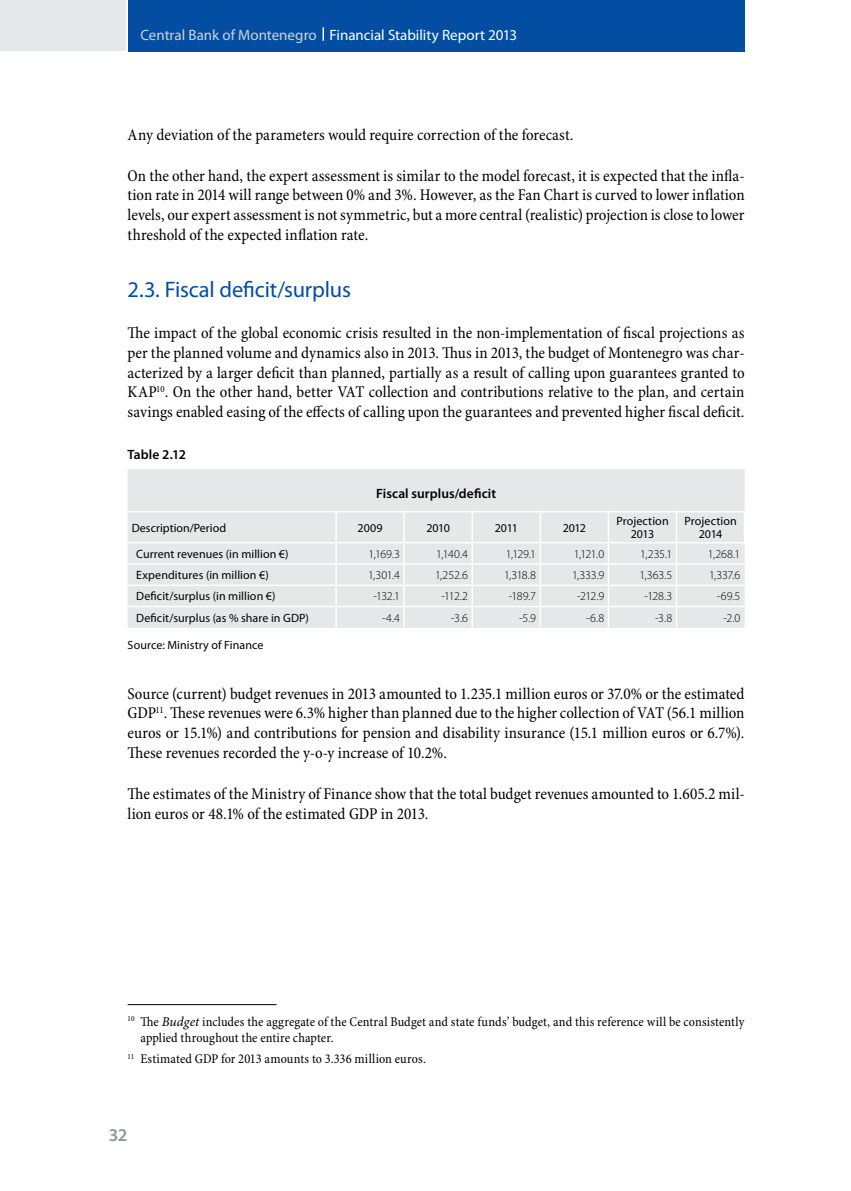
<style>
.page{position:relative;width:851px;height:1191px;background:#fff}
.page>*{position:absolute;margin:0;border:0;box-sizing:border-box;transform-origin:0 0}
.t1{font:22.5px "Myriad Pro";letter-spacing:-.01em;color:#034ea2}
.t2{font:600 18px "Myriad Pro";color:#939598}
.t3{font:condensed 16.5px/19.8px "Minion Pro";color:#000;text-align:justify}
.t4{font:15px "Myriad Pro";color:#fff}
.t5{font:condensed 13.5px/16.2px "Minion Pro";letter-spacing:.005em;color:#000}
.t6{font:600 13.5px "Myriad Pro";letter-spacing:.005em;color:#000}
.t7{font:12px/13.5px "Myriad Pro";letter-spacing:.005em;color:#000;text-align:center}
.t8{font:300 12px "Myriad Pro";letter-spacing:-.025em;color:#000}
.s1{color:#d1d3d4}
.s2{font-style:italic;font-stretch:normal}
</style>
<div class="page">
<div style="left:0;top:0;width:125px;height:51px;background:#e6e7e8"></div>
<div style="left:128px;top:0;width:616px;height:51px;background:#034ea2"></div>
<svg style="left:322px;top:27px;width:2px;height:14px"></svg>
<div style="left:128px;top:469px;width:616px;height:159px;background:#e6e7e8"></div>
<hr style="left:128px;top:511px;width:208px;height:1px;background:#fff">
<hr style="left:336px;top:511px;width:68px;height:1px;background:#fff">
<hr style="left:335px;top:512px;width:2px;height:30px;background:#fff">
<hr style="left:404px;top:511px;width:68px;height:1px;background:#fff">
<hr style="left:403px;top:512px;width:2px;height:30px;background:#fff">
<hr style="left:472px;top:511px;width:68px;height:1px;background:#fff">
<hr style="left:471px;top:512px;width:2px;height:30px;background:#fff">
<hr style="left:540px;top:511px;width:68px;height:1px;background:#fff">
<hr style="left:539px;top:512px;width:2px;height:30px;background:#fff">
<hr style="left:608px;top:511px;width:68px;height:1px;background:#fff">
<hr style="left:607px;top:512px;width:2px;height:30px;background:#fff">
<hr style="left:676px;top:511px;width:69px;height:1px;background:#fff">
<hr style="left:675px;top:512px;width:2px;height:30px;background:#fff">
<hr style="left:743px;top:512px;width:2px;height:30px;background:#fff">
<hr style="left:128px;top:542px;width:208px;height:1px;background:#fff">
<hr style="left:336px;top:542px;width:68px;height:1px;background:#fff">
<hr style="left:335px;top:543px;width:2px;height:20px;background:#fff">
<hr style="left:404px;top:542px;width:68px;height:1px;background:#fff">
<hr style="left:403px;top:543px;width:2px;height:20px;background:#fff">
<hr style="left:472px;top:542px;width:68px;height:1px;background:#fff">
<hr style="left:471px;top:543px;width:2px;height:20px;background:#fff">
<hr style="left:540px;top:542px;width:68px;height:1px;background:#fff">
<hr style="left:539px;top:543px;width:2px;height:20px;background:#fff">
<hr style="left:608px;top:542px;width:68px;height:1px;background:#fff">
<hr style="left:607px;top:543px;width:2px;height:20px;background:#fff">
<hr style="left:676px;top:542px;width:69px;height:1px;background:#fff">
<hr style="left:675px;top:543px;width:2px;height:20px;background:#fff">
<hr style="left:128px;top:563px;width:208px;height:2px;background:#fff">
<hr style="left:336px;top:563px;width:68px;height:2px;background:#fff">
<svg style="left:335px;top:565px;width:2px;height:19px"></svg>
<hr style="left:404px;top:563px;width:68px;height:2px;background:#fff">
<svg style="left:403px;top:565px;width:2px;height:19px"></svg>
<hr style="left:472px;top:563px;width:68px;height:2px;background:#fff">
<svg style="left:471px;top:565px;width:2px;height:19px"></svg>
<hr style="left:540px;top:563px;width:68px;height:2px;background:#fff">
<svg style="left:539px;top:565px;width:2px;height:19px"></svg>
<hr style="left:608px;top:563px;width:68px;height:2px;background:#fff">
<svg style="left:607px;top:565px;width:2px;height:19px"></svg>
<hr style="left:676px;top:563px;width:68px;height:2px;background:#fff">
<svg style="left:675px;top:565px;width:2px;height:19px"></svg>
<hr style="left:128px;top:584px;width:208px;height:2px;background:#fff">
<hr style="left:336px;top:584px;width:68px;height:2px;background:#fff">
<hr style="left:335px;top:586px;width:2px;height:20px;background:#fff">
<hr style="left:404px;top:584px;width:68px;height:2px;background:#fff">
<hr style="left:403px;top:586px;width:2px;height:20px;background:#fff">
<hr style="left:472px;top:584px;width:68px;height:2px;background:#fff">
<hr style="left:471px;top:586px;width:2px;height:20px;background:#fff">
<hr style="left:540px;top:584px;width:68px;height:2px;background:#fff">
<hr style="left:539px;top:586px;width:2px;height:20px;background:#fff">
<hr style="left:608px;top:584px;width:68px;height:2px;background:#fff">
<hr style="left:607px;top:586px;width:2px;height:20px;background:#fff">
<hr style="left:676px;top:584px;width:68px;height:2px;background:#fff">
<hr style="left:675px;top:586px;width:2px;height:20px;background:#fff">
<hr style="left:128px;top:606px;width:208px;height:1px;background:#fff">
<hr style="left:336px;top:606px;width:68px;height:1px;background:#fff">
<hr style="left:335px;top:607px;width:2px;height:21px;background:#fff">
<hr style="left:404px;top:606px;width:68px;height:1px;background:#fff">
<hr style="left:403px;top:607px;width:2px;height:21px;background:#fff">
<hr style="left:472px;top:606px;width:68px;height:1px;background:#fff">
<hr style="left:471px;top:607px;width:2px;height:21px;background:#fff">
<hr style="left:540px;top:606px;width:68px;height:1px;background:#fff">
<hr style="left:539px;top:607px;width:2px;height:21px;background:#fff">
<hr style="left:608px;top:606px;width:68px;height:1px;background:#fff">
<hr style="left:607px;top:607px;width:2px;height:21px;background:#fff">
<hr style="left:676px;top:606px;width:68px;height:1px;background:#fff">
<hr style="left:675px;top:607px;width:2px;height:21px;background:#fff">
<hr style="left:128px;top:1004px;width:148px;height:1px;background:#000">
<p class="t4" style="left:140px;top:25px;width:378px"><span class="s1">Central Bank of Montenegro</span> Financial Stability Report 2013</p>
<p class="t3" style="left:128px;top:125px;width:447px">Any deviation of the parameters would require correction of the forecast.</p>
<p class="t3" style="left:128px;top:166px;width:618px">On the other hand, the expert assessment is similar to the model forecast, it is expected that the infla&shy;tion rate in 2014 will range between 0% and 3%. However, as the Fan Chart is curved to lower inflation levels, our expert assessment is not symmetric, but a more central (realistic) projection is close to lower threshold of the expected inflation rate.</p>
<h1 class="t1" style="left:128px;top:275px;width:225px">2.3. Fiscal deficit/surplus</h1>
<p class="t3" style="left:128px;top:323px;width:618px">The impact of the global economic crisis resulted in the non-implementation of fiscal projections as per the planned volume and dynamics also in 2013. Thus in 2013, the budget of Montenegro was char&shy;acterized by a larger deficit than planned, partially as a result of calling upon guarantees granted to KAP<sup>10</sup>. On the other hand, better VAT collection and contributions relative to the plan, and certain savings enabled easing of the effects of calling upon the guarantees and prevented higher fiscal deficit.</p>
<p class="t6" style="left:128px;top:446px;width:60px">Table 2.12</p>
<p class="t6" style="left:376px;top:484px;width:121px">Fiscal surplus/deficit</p>
<p class="t7" style="left:132px;top:521px;width:96px">Description/Period</p>
<p class="t7" style="left:357px;top:521px;width:27px">2009</p>
<p class="t7" style="left:426px;top:521px;width:25px">2010</p>
<p class="t7" style="left:494px;top:521px;width:25px">2011</p>
<p class="t7" style="left:562px;top:521px;width:25px">2012</p>
<p class="t7" style="left:616px;top:514px;width:54px">Projection<br>2013</p>
<p class="t7" style="left:684px;top:514px;width:54px">Projection<br>2014</p>
<p class="t7" style="left:136px;top:547px;width:154px">Current revenues (in million €)</p>
<p class="t8" style="left:368px;top:547px;width:33px">1,169.3</p>
<p class="t8" style="left:436px;top:547px;width:33px">1,140.4</p>
<p class="t8" style="left:505px;top:547px;width:32px">1,129.1</p>
<p class="t8" style="left:573px;top:547px;width:32px">1,121.0</p>
<p class="t8" style="left:640px;top:547px;width:34px">1,235.1</p>
<p class="t8" style="left:707px;top:547px;width:34px">1,268.1</p>
<p class="t7" style="left:136px;top:568px;width:134px">Expenditures (in million €)</p>
<p class="t8" style="left:368px;top:568px;width:33px">1,301.4</p>
<p class="t8" style="left:435px;top:568px;width:34px">1,252.6</p>
<p class="t8" style="left:504px;top:568px;width:34px">1,318.8</p>
<p class="t8" style="left:572px;top:568px;width:34px">1,333.9</p>
<p class="t8" style="left:639px;top:568px;width:34px">1,363.5</p>
<p class="t8" style="left:709px;top:568px;width:33px">1,337.6</p>
<p class="t7" style="left:136px;top:589px;width:141px">Deficit/surplus (in million €)</p>
<p class="t8" style="left:373px;top:590px;width:28px">-132.1</p>
<p class="t8" style="left:441px;top:590px;width:28px">-112.2</p>
<p class="t8" style="left:508px;top:590px;width:29px">-189.7</p>
<p class="t8" style="left:577px;top:590px;width:28px">-212.9</p>
<p class="t8" style="left:644px;top:590px;width:29px">-128.3</p>
<p class="t8" style="left:716px;top:590px;width:25px">-69.5</p>
<p class="t7" style="left:136px;top:610px;width:174px">Deficit/surplus (as % share in GDP)</p>
<p class="t8" style="left:382px;top:611px;width:19px">-4.4</p>
<p class="t8" style="left:451px;top:611px;width:19px">-3.6</p>
<p class="t8" style="left:519px;top:611px;width:18px">-5.9</p>
<p class="t8" style="left:586px;top:611px;width:20px">-6.8</p>
<p class="t8" style="left:655px;top:611px;width:19px">-3.8</p>
<p class="t8" style="left:723px;top:611px;width:18px">-2.0</p>
<p class="t7" style="left:128px;top:638px;width:137px">Source: Ministry of Finance</p>
<p class="t3" style="left:128px;top:684px;width:618px">Source (current) budget revenues in 2013 amounted to 1.235.1 million euros or 37.0% or the estimated GDP<sup>11</sup>. These revenues were 6.3% higher than planned due to the higher collection of VAT (56.1 million euros or 15.1%) and contributions for pension and disability insurance (15.1 million euros or 6.7%).<br>These revenues recorded the y-o-y increase of 10.2%.</p>
<p class="t3" style="left:128px;top:784px;width:618px">The estimates of the Ministry of Finance show that the total budget revenues amounted to 1.605.2 mil&shy;lion euros or 48.1% of the estimated GDP in 2013.</p>
<p class="t5" style="left:140px;top:1014px;width:605px;text-indent:-13px"><sup>10</sup> The <span class="s2">Budget</span> includes the aggregate of the Central Budget and state funds’ budget, and this reference will be consistently applied throughout the entire chapter.</p>
<p class="t5" style="left:128px;top:1051px;width:300px"><sup>11</sup> Estimated GDP for 2013 amounts to 3.336 million euros.</p>
<p class="t2" style="left:109px;top:1123px;width:20px">32</p>
</div>
